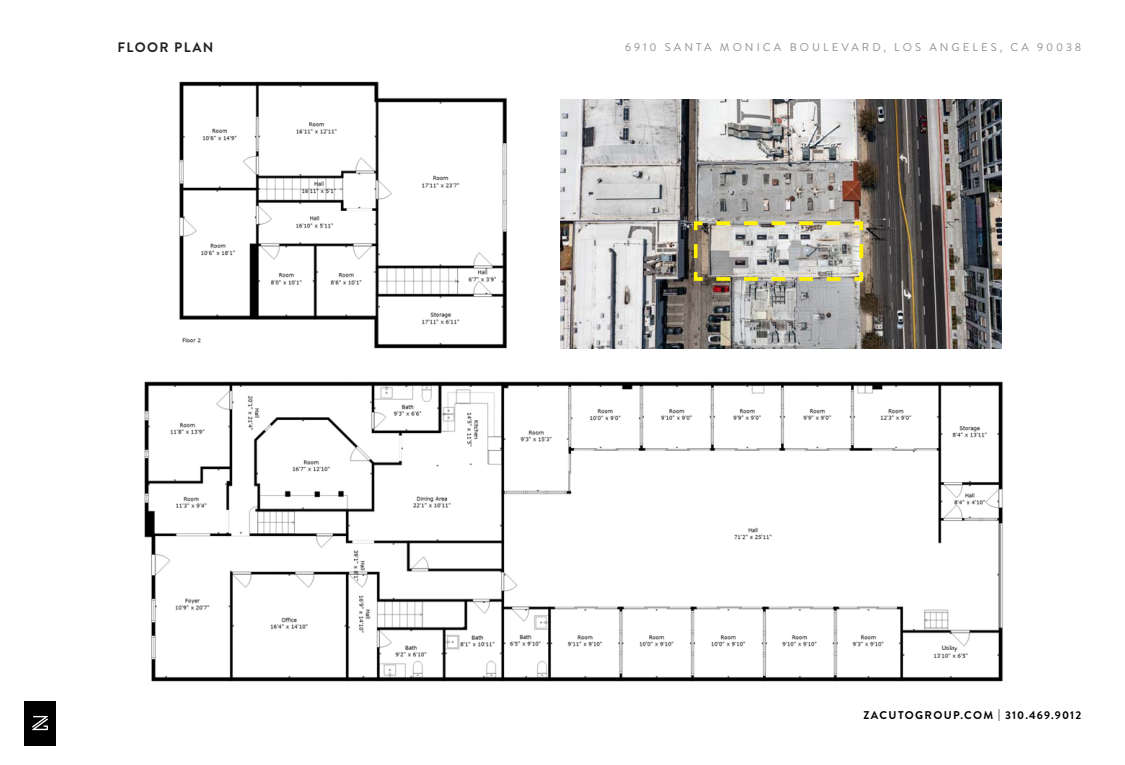
<style>
.page{position:relative;width:1125px;height:765px;background:#fff}
.page>*{position:absolute;margin:0;border:0;box-sizing:border-box;transform-origin:0 0}
.t1{font:700 13.75px "Brandon Grotesque";letter-spacing:.1em;color:#231f20}
.t2{font:11.25px "Brandon Grotesque";letter-spacing:.27em;color:#8d8f91}
.t3{font:700 11.25px "Brandon Grotesque";letter-spacing:.115em;color:#000}
.Body{font:500 6.25px "Brandon Grotesque";color:#231f20}
</style>
<div class="page">
<img style="left:144px;top:81px;width:859px;height:601px">
<img style="left:561px;top:99px;width:441px;height:250px">
<img style="left:692px;top:219px;width:173px;height:64px">
<div style="left:24px;top:701px;width:32px;height:45px;background:#000"></div>
<svg style="left:32px;top:716px;width:16px;height:14px"></svg>
<div style="left:942px;top:645px;width:17px;height:7px;background:#fff"></div>
<p class="t1" style="left:117px;top:38px;width:98px">FLOOR PLAN</p>
<p class="t2" style="left:625px;top:40px;width:457px">6910 SANTA MONICA BOULEVARD, LOS ANGELES, CA 90038</p>
<p class="Body" style="left:942px;top:643px;width:17px">Utility</p>
<p class="t3" style="left:863px;top:707px;width:219px">ZACUTOGROUP.COM | 310.469.9012</p>
</div>
